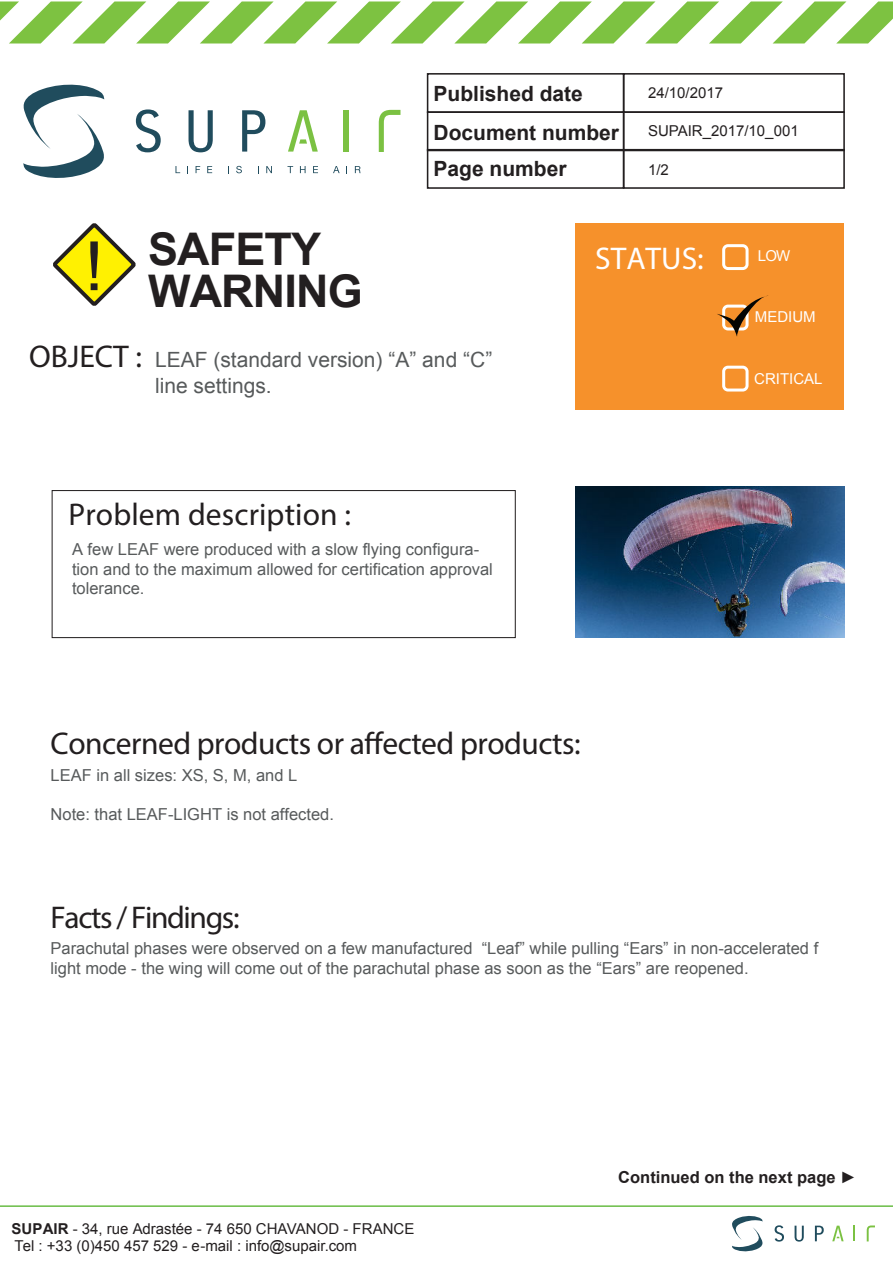
<style>
.page{position:relative;width:893px;height:1263px;background:#fff}
.page>*{position:absolute;margin:0;border:0;box-sizing:border-box;transform-origin:0 0}
.t1{font:67.95px "Arial";color:#231f20}
.t2{font:700 45px/42px "Arial";letter-spacing:-.02em;color:#231f20}
.t3{font:31.5px "Myriad Pro";letter-spacing:-.015em;color:#231f20}
.t4{font:31.5px "Myriad Pro";letter-spacing:.005em;color:#231f20}
.t5{font:31.5px "Myriad Pro";letter-spacing:-.045em;color:#231f20}
.t6{font:31.5px "Myriad Pro";color:#fff}
.t7{font:21px/25.2px "Arial";color:#575a5b}
.t8{font:700 21px/39px "Arial";color:#231f20}
.t9{font:16.5px/19.8px "Arial";color:#575a5b}
.t10{font:700 16.5px "Arial";color:#231f20}
.t11{font:15px/17.1px "Arial";color:#231f20}
.t12{font:15px "Arial";color:#fff}
.s1{font-family:"Myriad Pro";font-size:31.5px;color:#231f20}
.s2{font-weight:700}
</style>
<div class="page">
<div style="left:576px;top:223px;width:268px;height:187px;background:#f6912b"></div>
<div style="left:427px;top:73px;width:197px;height:40px;border:2px solid #231f20"></div>
<div style="left:623px;top:73px;width:222px;height:40px;border:2px solid #231f20"></div>
<div style="left:427px;top:111px;width:197px;height:40px;border:2px solid #231f20"></div>
<div style="left:623px;top:111px;width:222px;height:40px;border:2px solid #231f20"></div>
<div style="left:722px;top:244px;width:27px;height:26px;border:3px solid #fff;border-radius:4px"></div>
<div style="left:722px;top:366px;width:27px;height:25px;border:3px solid #fff;border-radius:4px"></div>
<div style="left:52px;top:490px;width:464px;height:148px;border:1px solid #231f20"></div>
<svg style="left:0;top:1px;width:893px;height:43px"></svg>
<div style="left:427px;top:149px;width:197px;height:40px;border:2px solid #231f20"></div>
<div style="left:623px;top:149px;width:222px;height:40px;border:2px solid #231f20"></div>
<svg style="left:53px;top:223px;width:83px;height:83px"></svg>
<hr style="left:0;top:1205px;width:893px;height:2px;background:#69bd45">
<img style="left:575px;top:486px;width:269px;height:152px">
<svg style="left:23px;top:84px;width:82px;height:94px"></svg>
<svg style="left:175px;top:166px;width:5px;height:7px"></svg>
<svg style="left:196px;top:166px;width:4px;height:7px"></svg>
<svg style="left:207px;top:166px;width:5px;height:7px"></svg>
<svg style="left:236px;top:166px;width:6px;height:7px"></svg>
<svg style="left:266px;top:166px;width:6px;height:7px"></svg>
<svg style="left:287px;top:166px;width:6px;height:7px"></svg>
<svg style="left:300px;top:166px;width:6px;height:7px"></svg>
<svg style="left:313px;top:166px;width:5px;height:7px"></svg>
<svg style="left:333px;top:166px;width:7px;height:7px"></svg>
<svg style="left:355px;top:166px;width:6px;height:7px"></svg>
<svg style="left:136px;top:109px;width:25px;height:43px"></svg>
<svg style="left:189px;top:110px;width:24px;height:42px"></svg>
<svg style="left:242px;top:110px;width:23px;height:42px"></svg>
<svg style="left:379px;top:110px;width:21px;height:42px"></svg>
<div style="left:344px;top:110px;width:5px;height:42px;background:#7bc142"></div>
<svg style="left:288px;top:110px;width:30px;height:42px"></svg>
<svg style="left:732px;top:1216px;width:31px;height:36px"></svg>
<svg style="left:775px;top:1225px;width:9px;height:16px"></svg>
<svg style="left:795px;top:1226px;width:9px;height:15px"></svg>
<svg style="left:815px;top:1226px;width:9px;height:15px"></svg>
<svg style="left:867px;top:1225px;width:8px;height:16px"></svg>
<svg style="left:853px;top:1226px;width:2px;height:15px"></svg>
<svg style="left:832px;top:1226px;width:12px;height:15px"></svg>
<svg style="left:717px;top:296px;width:50px;height:40px"></svg>
<p class="t8" style="left:434px;top:76px;width:187px">Published date<br>Document number</p>
<p class="t11" style="left:648px;top:86px;width:77px">24/10/2017</p>
<p class="t11" style="left:648px;top:124px;width:152px">SUPAIR_2017/10_001</p>
<p class="t8" style="left:434px;top:151px;width:135px">Page number</p>
<p class="t11" style="left:648px;top:163px;width:22px">1/2</p>
<h2 class="t2" style="left:148px;top:232px;width:216px">SAFETY<br>WARNING</h2>
<p class="t7" style="left:155px;top:349px;width:339px;text-indent:-126px"><span class="s1">OBJECT :</span> LEAF (standard version) “A” and “C” line settings.</p>
<h1 class="t1" style="left:85px;top:241px;width:20px">!</h1>
<h3 class="t4" style="left:69px;top:502px;width:284px">Problem description :</h3>
<p class="t9" style="left:72px;top:541px;width:422px">A few LEAF were produced with a slow flying configura&shy;tion and to the maximum allowed for certification approval tolerance.</p>
<h3 class="t6" style="left:595px;top:247px;width:110px">STATUS:</h3>
<p class="t12" style="left:758px;top:250px;width:34px">LOW</p>
<p class="t12" style="left:755px;top:311px;width:62px">MEDIUM</p>
<p class="t12" style="left:754px;top:373px;width:70px">CRITICAL</p>
<h3 class="t3" style="left:51px;top:732px;width:531px">Concerned products or affected products:</h3>
<p class="t9" style="left:51px;top:766px;width:248px">LEAF in all sizes: XS, S, M, and L</p>
<p class="t9" style="left:51px;top:806px;width:285px">Note: that LEAF-LIGHT is not affected.</p>
<h3 class="t5" style="left:51px;top:905px;width:190px">Facts / Findings:</h3>
<p class="t9" style="left:51px;top:940px;width:769px">Parachutal phases were observed on a few manufactured “Leaf” while pulling “Ears” in non-accelerated f light mode - the wing will come out of the parachutal phase as soon as the “Ears” are reopened.</p>
<p class="t11" style="left:12px;top:1221px;width:404px"><span class="s2">SUPAIR</span> - 34, rue Adrastée - 74 650 CHAVANOD - FRANCE<br>Tel : +33 (0)450 457 529 - e-mail : info@supair.com</p>
<p class="t10" style="left:618px;top:1166px;width:240px">Continued on the next page ►</p>
</div>
